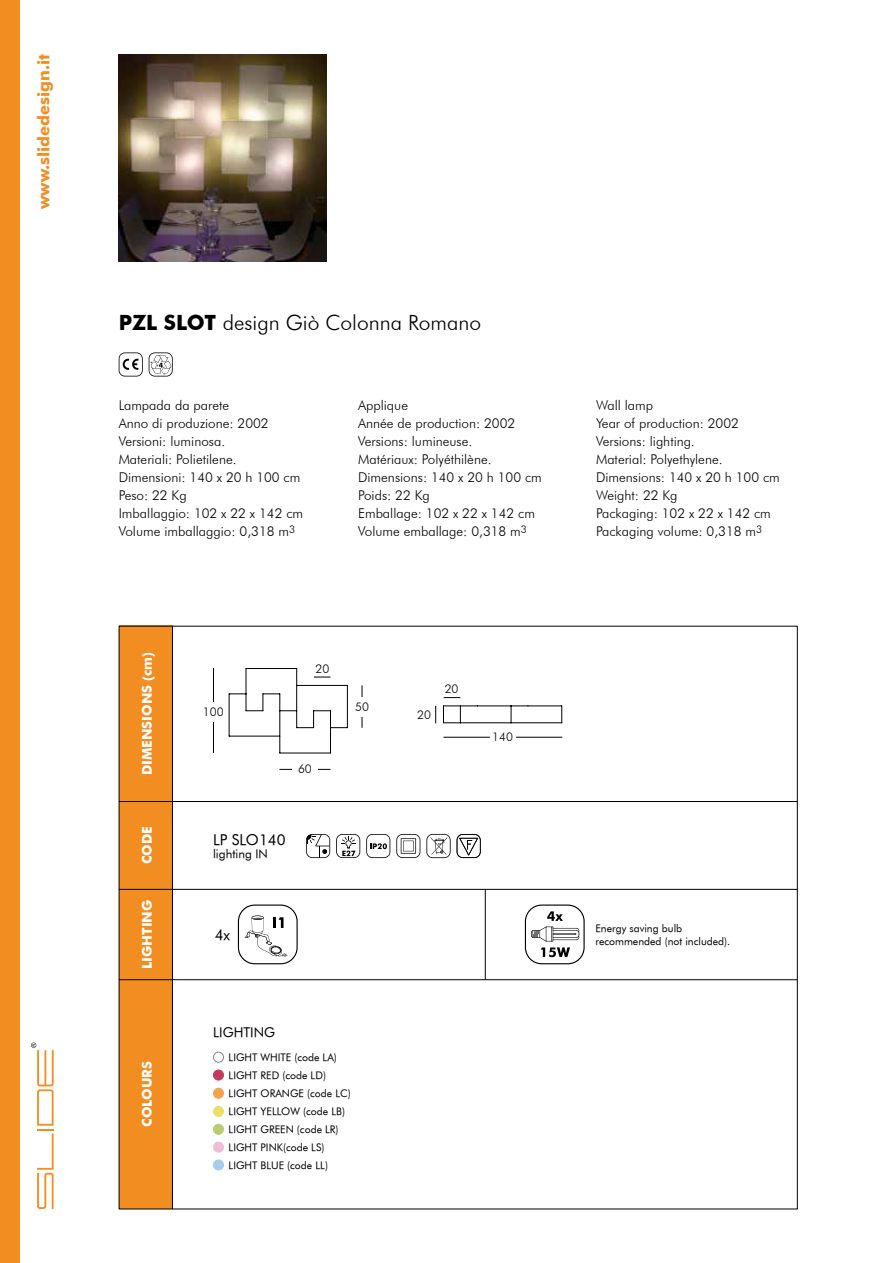
<style>
.page{position:relative;width:893px;height:1263px;background:#fff}
.page>*{position:absolute;margin:0;border:0;box-sizing:border-box;transform-origin:0 0}
.t1{font:300 21px "Futura BT";color:#000}
.t2{font:700 16.5px "Futura BT";color:#f28d22}
.t3{font:15px "Futura Book BT";color:#000}
.t4{font:300 13.5px/18px "Futura BT";color:#000}
.t5{font:700 13.5px "Futura BT";color:#fff}
.t6{font:13.5px "Futura Book BT";color:#000}
.t7{font:300 12px "Futura BT";color:#000}
.t8{font:12px "Futura Book BT";color:#000}
.t9{font:10.5px/18px "Futura Book BT";color:#000}
.s1{font-weight:700}
</style>
<div class="page">
<div style="left:119px;top:626px;width:53px;height:583px;background:#f28d22"></div>
<hr style="left:172px;top:626px;width:1px;height:583px;background:#000">
<hr style="left:119px;top:889px;width:678px;height:1px;background:#000">
<hr style="left:119px;top:979px;width:678px;height:1px;background:#000">
<hr style="left:485px;top:889px;width:1px;height:90px;background:#000">
<hr style="left:119px;top:801px;width:678px;height:1px;background:#000">
<div style="left:0;top:0;width:20px;height:1263px;background:#f28d22"></div>
<svg style="left:31px;top:1042px;width:23px;height:167px"></svg>
<div style="left:213px;top:1088px;width:10px;height:10px;background:#f4a34e;border-radius:50%"></div>
<div style="left:213px;top:1088px;width:11px;height:11px;border:1px solid #f28d22;border-radius:50%"></div>
<div style="left:213px;top:1106px;width:10px;height:10px;background:#ebdf66;border-radius:50%"></div>
<div style="left:213px;top:1106px;width:11px;height:11px;border:1px solid #dfcb00;border-radius:50%"></div>
<div style="left:213px;top:1124px;width:10px;height:10px;background:#bacc72;border-radius:50%"></div>
<div style="left:213px;top:1124px;width:11px;height:11px;border:1px solid #8daa14;border-radius:50%"></div>
<div style="left:213px;top:1142px;width:10px;height:10px;background:#ecbfd9;border-radius:50%"></div>
<div style="left:213px;top:1142px;width:11px;height:10px;border:1px solid #e8afd0;border-radius:50%"></div>
<div style="left:213px;top:1160px;width:10px;height:10px;background:#a6cded;border-radius:50%"></div>
<div style="left:213px;top:1159px;width:11px;height:11px;border:1px solid #90c1e9;border-radius:50%"></div>
<div style="left:213px;top:1052px;width:11px;height:10px;border:1px solid #878787;border-radius:50%"></div>
<div style="left:213px;top:1070px;width:10px;height:10px;background:#c63a5a;border-radius:50%"></div>
<div style="left:213px;top:1070px;width:11px;height:10px;border:1px solid #b80931;border-radius:50%"></div>
<svg style="left:306px;top:834px;width:24px;height:24px"></svg>
<svg style="left:366px;top:834px;width:24px;height:24px"></svg>
<svg style="left:396px;top:834px;width:24px;height:24px"></svg>
<svg style="left:457px;top:834px;width:24px;height:24px"></svg>
<svg style="left:426px;top:834px;width:25px;height:24px"></svg>
<svg style="left:336px;top:834px;width:24px;height:24px"></svg>
<svg style="left:119px;top:352px;width:24px;height:24px"></svg>
<svg style="left:149px;top:352px;width:24px;height:24px"></svg>
<img style="left:119px;top:54px;width:207px;height:207px">
<svg style="left:238px;top:904px;width:60px;height:60px"></svg>
<hr style="left:280px;top:753px;width:50px;height:1px;background:#000">
<hr style="left:347px;top:685px;width:1px;height:43px;background:#000">
<hr style="left:213px;top:668px;width:1px;height:85px;background:#000">
<hr style="left:362px;top:685px;width:1px;height:43px;background:#000">
<hr style="left:279px;top:769px;width:51px;height:1px;background:#000">
<svg style="left:229px;top:668px;width:118px;height:85px"></svg>
<div style="left:201px;top:702px;width:25px;height:20px;background:#fff"></div>
<div style="left:349px;top:697px;width:26px;height:19px;background:#fff"></div>
<div style="left:314px;top:659px;width:17px;height:14px;background:#fff"></div>
<div style="left:292px;top:760px;width:26px;height:19px;background:#fff"></div>
<hr style="left:460px;top:722px;width:51px;height:1px;background:#000">
<svg style="left:511px;top:705px;width:17px;height:17px"></svg>
<svg style="left:561px;top:706px;width:1px;height:16px"></svg>
<hr style="left:511px;top:722px;width:51px;height:1px;background:#000">
<hr style="left:477px;top:705px;width:34px;height:1px;background:#000">
<hr style="left:528px;top:705px;width:34px;height:1px;background:#000">
<svg style="left:443px;top:705px;width:34px;height:18px"></svg>
<svg style="left:435px;top:706px;width:1px;height:17px"></svg>
<svg style="left:444px;top:697px;width:16px;height:1px"></svg>
<hr style="left:443px;top:737px;width:119px;height:1px;background:#000">
<div style="left:490px;top:728px;width:25px;height:19px;background:#fff"></div>
<svg style="left:525px;top:904px;width:60px;height:60px"></svg>
<p class="t2" style="left:34px;top:209px;width:156px;rotate:-90deg">www.slidedesign.it</p>
<h1 class="t1" style="left:119px;top:310px;width:364px"><span class="s1">PZL SLOT</span> design Giò Colonna Romano</h1>
<p class="t4" style="left:119px;top:396px;width:186px">Lampada da parete<br>Anno di produzione: 2002<br>Versioni: luminosa.<br>Materiali: Polietilene.<br>Dimensioni: 140 x 20 h 100 cm<br>Peso: 22 Kg<br>Imballaggio: 102 x 22 x 142 cm<br>Volume imballaggio: 0,318 m<sup>3</sup></p>
<p class="t4" style="left:358px;top:396px;width:185px">Applique<br>Année de production: 2002<br>Versions: lumineuse.<br>Matériaux: Polyéthilène.<br>Dimensions: 140 x 20 h 100 cm<br>Poids: 22 Kg<br>Emballage: 102 x 22 x 142 cm<br>Volume emballage: 0,318 m<sup>3</sup></p>
<p class="t4" style="left:596px;top:396px;width:185px">Wall lamp<br>Year of production: 2002<br>Versions: lighting.<br>Material: Polyethylene.<br>Dimensions: 140 x 20 h 100 cm<br>Weight: 22 Kg<br>Packaging: 102 x 22 x 142 cm<br>Packaging volume: 0,318 m<sup>3</sup></p>
<p class="t5" style="left:139px;top:775px;width:125px;rotate:-90deg">DIMENSIONS (cm)</p>
<p class="t5" style="left:139px;top:864px;width:40px;rotate:-90deg">CODE</p>
<p class="t5" style="left:139px;top:969px;width:71px;rotate:-90deg">LIGHTING</p>
<p class="t5" style="left:139px;top:1127px;width:67px;rotate:-90deg">COLOURS</p>
<p class="t7" style="left:203px;top:705px;width:22px">100</p>
<p class="t7" style="left:316px;top:661px;width:15px">20</p>
<p class="t7" style="left:298px;top:762px;width:15px">60</p>
<p class="t3" style="left:213px;top:830px;width:74px">LP SLO140</p>
<p class="t8" style="left:213px;top:847px;width:56px">lighting IN</p>
<p class="t7" style="left:355px;top:699px;width:15px">50</p>
<p class="t3" style="left:215px;top:925px;width:17px">4x</p>
<p class="t6" style="left:213px;top:1024px;width:64px">LIGHTING</p>
<p class="t9" style="left:229px;top:1048px;width:124px">LIGHT WHITE (code LA)<br>LIGHT RED (code LD)<br>LIGHT ORANGE (code LC)<br>LIGHT YELLOW (code LB)<br>LIGHT GREEN (code LR)<br>LIGHT PINK(code LS)<br>LIGHT BLUE (code LL)</p>
<p class="t7" style="left:417px;top:708px;width:15px">20</p>
<p class="t7" style="left:445px;top:682px;width:15px">20</p>
<p class="t7" style="left:492px;top:730px;width:22px">140</p>
<p class="t9" style="left:595px;top:921px;width:136px;line-height:13.5px">Energy saving bulb recommended (not included).</p>
</div>
